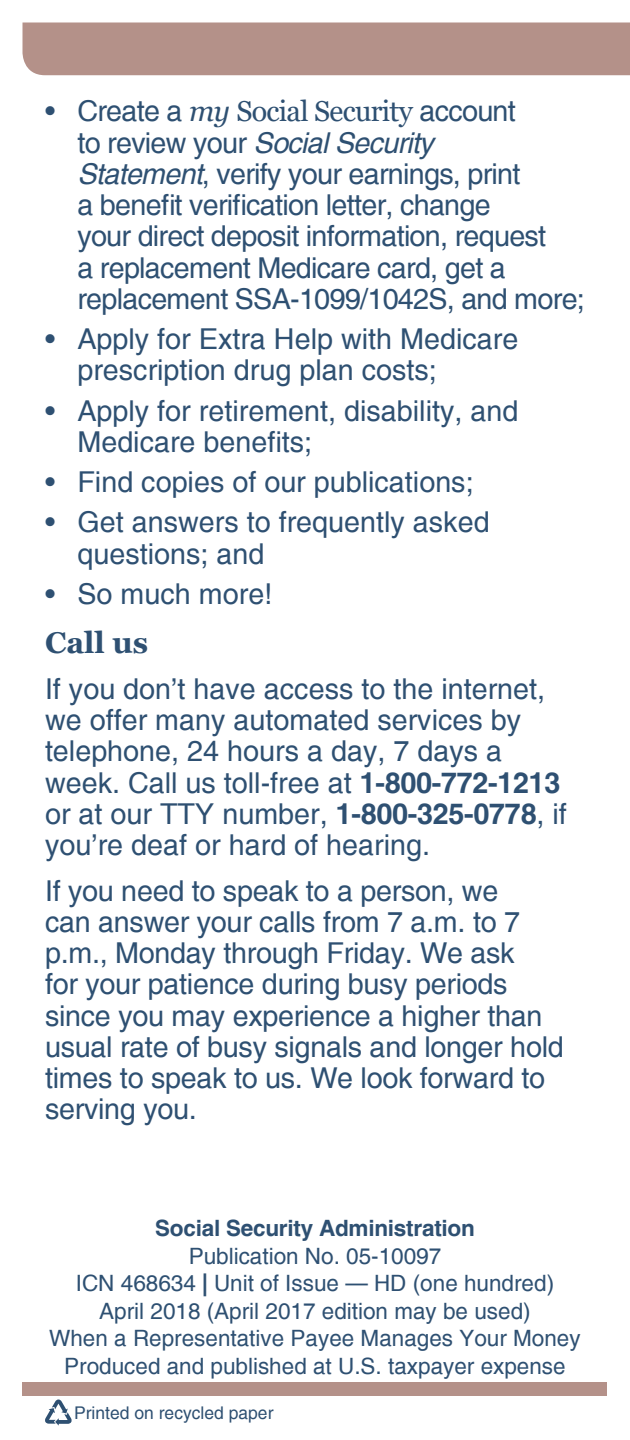
<style>
.page{position:relative;width:630px;height:1440px;background:#fff}
.page>*{position:absolute;margin:0;border:0;box-sizing:border-box;transform-origin:0 0}
.t1{font:700 30px "Georgia";color:#2e5072}
.t2{font:28.75px/31.2px "Helvetica";letter-spacing:-.01em;color:#2e5072}
.t3{font:22.5px "Helvetica";color:#2e5072}
.t4{font:700 22.5px "Helvetica";letter-spacing:-.01em;color:#2e5072}
.t5{font:17.5px "Helvetica";color:#2e5072}
.s1{font-family:"Georgia";font-style:italic}
.s2{font-family:"Georgia"}
.s3{font-style:italic}
.s4{font-weight:700}
</style>
<div class="page">
<div style="left:22px;top:22px;width:608px;height:53px;background:#b49189"></div>
<div style="left:22px;top:1382px;width:586px;height:14px;background:#b49189"></div>
<svg style="left:45px;top:1399px;width:27px;height:27px"></svg>
<p class="t2" style="left:77px;top:97px;width:509px;text-indent:-32px">• Create a <span class="s1">my</span> <span class="s2">Social Security</span> account<br>to review your <span class="s3">Social Security<br>Statement</span>, verify your earnings, print<br>a benefit verification letter, change<br>your direct deposit information, request<br>a replacement Medicare card, get a replacement SSA-1099/1042S, and more;</p>
<p class="t2" style="left:77px;top:324px;width:442px;text-indent:-32px">• Apply for Extra Help with Medicare prescription drug plan costs;</p>
<p class="t2" style="left:77px;top:396px;width:442px;text-indent:-32px">• Apply for retirement, disability, and<br>Medicare benefits;</p>
<p class="t2" style="left:45px;top:467px;width:430px">• Find copies of our publications;</p>
<p class="t2" style="left:77px;top:508px;width:414px;text-indent:-32px">• Get answers to frequently asked questions; and</p>
<p class="t2" style="left:45px;top:579px;width:229px">• So much more!</p>
<h2 class="t1" style="left:45px;top:623px;width:105px">Call us</h2>
<p class="t2" style="left:45px;top:674px;width:523px">If you don’t have access to the internet, we offer many automated services by telephone, 24 hours a day, 7 days a week. Call us toll-free at <span class="s4">1-800-772-1213 </span>or at our TTY number, <span class="s4">1-800-325-0778</span>, if you’re deaf or hard of hearing.</p>
<p class="t2" style="left:45px;top:876px;width:520px">If you need to speak to a person, we<br>can answer your calls from 7 a.m. to 7 p.m., Monday through Friday. We ask<br>for your patience during busy periods since you may experience a higher than usual rate of busy signals and longer hold times to speak to us. We look forward to serving you.</p>
<p class="t4" style="left:155px;top:1215px;width:321px">Social Security Administration</p>
<p class="t3" style="left:189px;top:1243px;width:254px">Publication No. 05-10097</p>
<p class="t3" style="left:76px;top:1270px;width:480px">ICN 468634 <span class="s4">|</span> Unit of Issue — HD (one hundred)</p>
<p class="t3" style="left:99px;top:1298px;width:433px">April 2018 (April 2017 edition may be used)</p>
<p class="t3" style="left:49px;top:1325px;width:533px">When a Representative Payee Manages Your Money</p>
<p class="t3" style="left:64px;top:1353px;width:503px">Produced and published at U.S. taxpayer expense</p>
<p class="t5" style="left:74px;top:1403px;width:201px">Printed on recycled paper</p>
</div>
